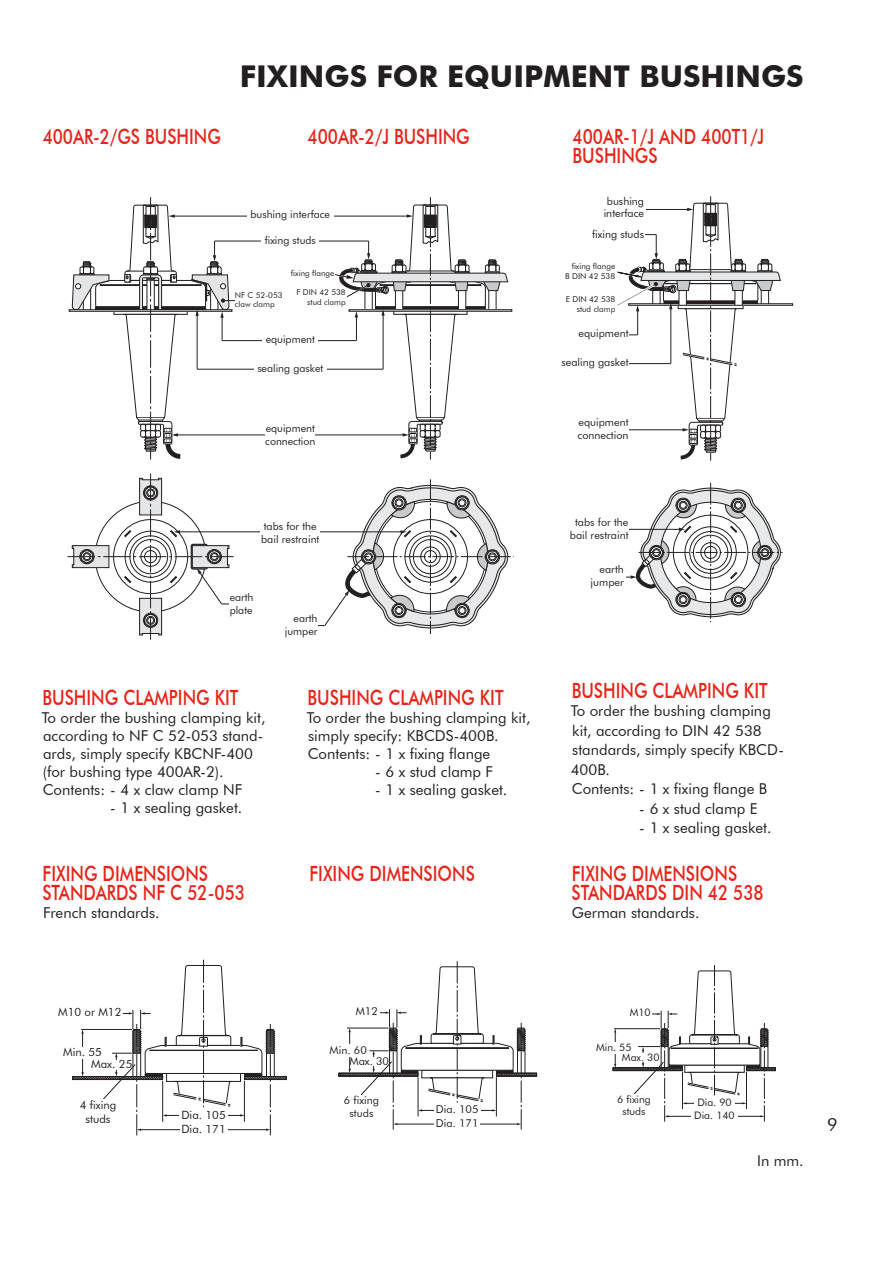
<style>
.page{position:relative;width:893px;height:1263px;background:#fff}
.page>*{position:absolute;margin:0;border:0;box-sizing:border-box;transform-origin:0 0}
.t1{font:700 30px "Futura ABT";color:#231f20}
.t2{font:500 21px/19.5px "Futura BT";color:#e72419;scale:.8 1}
.t3{font:18px "Futura ABT";color:#231f20}
.t4{font:15px/18px "Futura ABT";color:#231f20}
.t5{font:11.4px/14.4px "Futura ABT";color:#231f20}
.t6{font:10.95px/13.8px "Futura ABT";color:#231f20}
.t7{font:10.8px/12.9px "Futura ABT";color:#231f20}
.t8{font:10.65px/12.8px "Futura ABT";color:#231f20}
.t9{font:10.35px/12.5px "Futura ABT";color:#231f20;text-align:center}
.t10{font:8.1px/9.6px "Futura ABT";color:#231f20;text-align:right}
</style>
<div class="page">
<div style="left:339px;top:1073px;width:79px;height:3px;border:1px solid #231f20"></div>
<div style="left:496px;top:1073px;width:41px;height:3px;border:1px solid #231f20"></div>
<hr style="left:349px;top:1031px;width:1px;height:39px;background:#231f20">
<div style="left:336px;top:1044px;width:27px;height:13px;background:#fff"></div>
<hr style="left:347px;top:1028px;width:42px;height:1px;background:#231f20">
<svg style="left:360px;top:961px;width:166px;height:169px"></svg>
<div style="left:73px;top:1076px;width:90px;height:4px;border:1px solid #231f20"></div>
<div style="left:244px;top:1076px;width:43px;height:4px;border:1px solid #231f20"></div>
<hr style="left:82px;top:1033px;width:1px;height:40px;background:#231f20">
<div style="left:69px;top:1047px;width:27px;height:12px;background:#fff"></div>
<hr style="left:81px;top:1029px;width:51px;height:1px;background:#231f20">
<svg style="left:103px;top:959px;width:172px;height:176px"></svg>
<div style="left:77px;top:1099px;width:43px;height:27px;background:#fff"></div>
<hr style="left:615px;top:1032px;width:1px;height:33px;background:#231f20">
<div style="left:611px;top:1042px;width:8px;height:12px;background:#fff"></div>
<div style="left:613px;top:1067px;width:70px;height:4px;border:1px solid #231f20"></div>
<div style="left:746px;top:1067px;width:30px;height:4px;border:1px solid #231f20"></div>
<hr style="left:614px;top:1028px;width:46px;height:1px;background:#231f20">
<svg style="left:634px;top:965px;width:135px;height:156px"></svg>
<div style="left:69px;top:309px;width:163px;height:3px;border:1px solid #231f20"></div>
<hr style="left:215px;top:241px;width:154px;height:1px;background:#231f20">
<div style="left:261px;top:236px;width:58px;height:11px;background:#fff"></div>
<hr style="left:177px;top:435px;width:227px;height:1px;background:#231f20">
<div style="left:265px;top:430px;width:50px;height:10px;background:#fff"></div>
<div style="left:349px;top:309px;width:163px;height:3px;border:1px solid #231f20"></div>
<hr style="left:197px;top:369px;width:186px;height:1px;background:#231f20">
<div style="left:254px;top:363px;width:72px;height:11px;background:#fff"></div>
<hr style="left:222px;top:340px;width:134px;height:1px;background:#231f20">
<div style="left:263px;top:334px;width:55px;height:11px;background:#fff"></div>
<hr style="left:179px;top:532px;width:223px;height:1px;background:#231f20">
<svg style="left:67px;top:473px;width:174px;height:167px"></svg>
<svg style="left:318px;top:479px;width:195px;height:155px"></svg>
<div style="left:261px;top:526px;width:59px;height:11px;background:#fff"></div>
<svg style="left:72px;top:197px;width:178px;height:263px"></svg>
<svg style="left:319px;top:197px;width:189px;height:263px"></svg>
<div style="left:628px;top:303px;width:165px;height:3px;border:1px solid #231f20"></div>
<svg style="left:626px;top:483px;width:157px;height:139px"></svg>
<div style="left:569px;top:523px;width:59px;height:10px;background:#fff"></div>
<svg style="left:617px;top:196px;width:164px;height:265px"></svg>
<p class="t1" style="left:240px;top:58px;width:565px">FIXINGS FOR EQUIPMENT BUSHINGS</p>
<p class="t2" style="left:43px;top:126px;width:224px">400AR-2/GS BUSHING</p>
<p class="t2" style="left:308px;top:126px;width:204px">400AR-2/J BUSHING</p>
<p class="t8" style="left:251px;top:208px;width:81px">bushing interface</p>
<p class="t8" style="left:265px;top:234px;width:53px">fixing studs</p>
<p class="t10" style="left:291px;top:269px;width:45px">fixing flange</p>
<p class="t10" style="left:297px;top:287px;width:51px">F DIN 42 538 stud clamp</p>
<p class="t10" style="left:235px;top:290px;width:49px;text-align:left">NF C 52-053 claw clamp</p>
<p class="t8" style="left:266px;top:332px;width:51px">equipment</p>
<p class="t8" style="left:257px;top:362px;width:67px">sealing gasket</p>
<p class="t2" style="left:573px;top:126px;width:241px">400AR-1/J AND 400T1/J<br>BUSHINGS</p>
<p class="t7" style="left:604px;top:194px;width:42px">bushing interface</p>
<p class="t7" style="left:592px;top:227px;width:54px">fixing studs</p>
<p class="t10" style="left:565px;top:261px;width:51px">fixing flange<br>B DIN 42 538</p>
<p class="t10" style="left:566px;top:295px;width:51px">E DIN 42 538 stud clamp</p>
<p class="t7" style="left:578px;top:327px;width:51px">equipment</p>
<p class="t7" style="left:561px;top:356px;width:69px">sealing gasket</p>
<p class="t8" style="left:265px;top:422px;width:52px">equipment connection</p>
<p class="t7" style="left:577px;top:415px;width:53px">equipment connection</p>
<p class="t7" style="left:261px;top:519px;width:60px">tabs for the bail restraint</p>
<p class="t8" style="left:230px;top:591px;width:25px">earth plate</p>
<p class="t8" style="left:285px;top:612px;width:34px;text-align:right">earth jumper</p>
<p class="t7" style="left:570px;top:515px;width:60px;text-align:center">tabs for the bail restraint</p>
<p class="t7" style="left:591px;top:563px;width:35px;text-align:right">earth jumper</p>
<p class="t2" style="left:43px;top:687px;width:246px">BUSHING CLAMPING KIT</p>
<p class="t4" style="left:42px;top:708px;width:225px">To order the bushing clamping kit, according to NF C 52-053 stand&shy;ards, simply specify KBCNF-400 (for bushing type 400AR-2).</p>
<p class="t4" style="left:43px;top:780px;width:201px">Contents: - 4 x claw clamp NF</p>
<p class="t4" style="left:110px;top:798px;width:134px">- 1 x sealing gasket.</p>
<p class="t2" style="left:42px;top:863px;width:255px">FIXING DIMENSIONS<br>STANDARDS NF C 52-053</p>
<p class="t4" style="left:43px;top:904px;width:118px">French standards.</p>
<p class="t2" style="left:308px;top:687px;width:246px">BUSHING CLAMPING KIT</p>
<p class="t4" style="left:307px;top:708px;width:225px">To order the bushing clamping kit, simply specify: KBCDS-400B.</p>
<p class="t4" style="left:308px;top:744px;width:184px">Contents: - 1 x fixing flange</p>
<p class="t4" style="left:375px;top:762px;width:120px">- 6 x stud clamp F</p>
<p class="t4" style="left:375px;top:780px;width:134px">- 1 x sealing gasket.</p>
<p class="t2" style="left:309px;top:863px;width:208px">FIXING DIMENSIONS</p>
<p class="t2" style="left:572px;top:681px;width:246px">BUSHING CLAMPING KIT</p>
<p class="t4" style="left:571px;top:701px;width:215px;line-height:19.5px">To order the bushing clamping kit, according to DIN 42 538 standards, simply specify KBCD-<br>400B.</p>
<p class="t4" style="left:572px;top:780px;width:197px">Contents: - 1 x fixing flange B</p>
<p class="t4" style="left:639px;top:799px;width:120px">- 6 x stud clamp E</p>
<p class="t4" style="left:639px;top:819px;width:134px">- 1 x sealing gasket.</p>
<p class="t2" style="left:571px;top:863px;width:242px">FIXING DIMENSIONS<br>STANDARDS DIN 42 538</p>
<p class="t4" style="left:572px;top:904px;width:129px">German standards.</p>
<p class="t5" style="left:58px;top:1004px;width:65px">M10 or M12</p>
<p class="t6" style="left:356px;top:1004px;width:24px">M12</p>
<p class="t5" style="left:91px;top:1046px;width:43px;line-height:11.7px;text-indent:-28px">Min. 55<br>Max. 25</p>
<p class="t5" style="left:80px;top:1098px;width:38px;line-height:13.6px;text-align:center">4 fixing studs</p>
<p class="t5" style="left:181px;top:1107px;width:46px">Dia. 105<br>Dia. 171</p>
<p class="t6" style="left:350px;top:1044px;width:41px;line-height:11.2px;text-indent:-20px">Min. 60<br>Max. 30</p>
<p class="t6" style="left:344px;top:1094px;width:37px;line-height:13px;text-align:center">6 fixing studs</p>
<p class="t6" style="left:436px;top:1102px;width:44px">Dia. 105<br>Dia. 171</p>
<p class="t9" style="left:630px;top:1006px;width:22px">M10</p>
<p class="t9" style="left:596px;top:1041px;width:37px">Min. 55</p>
<p class="t9" style="left:622px;top:1051px;width:39px">Max. 30</p>
<p class="t9" style="left:617px;top:1093px;width:35px">6 fixing studs</p>
<p class="t9" style="left:697px;top:1096px;width:36px">Dia. 90</p>
<p class="t9" style="left:694px;top:1109px;width:42px">Dia. 140</p>
<p class="t4" style="left:757px;top:1151px;width:48px">In mm.</p>
<p class="t3" style="left:827px;top:1114px;width:12px">9</p>
</div>
